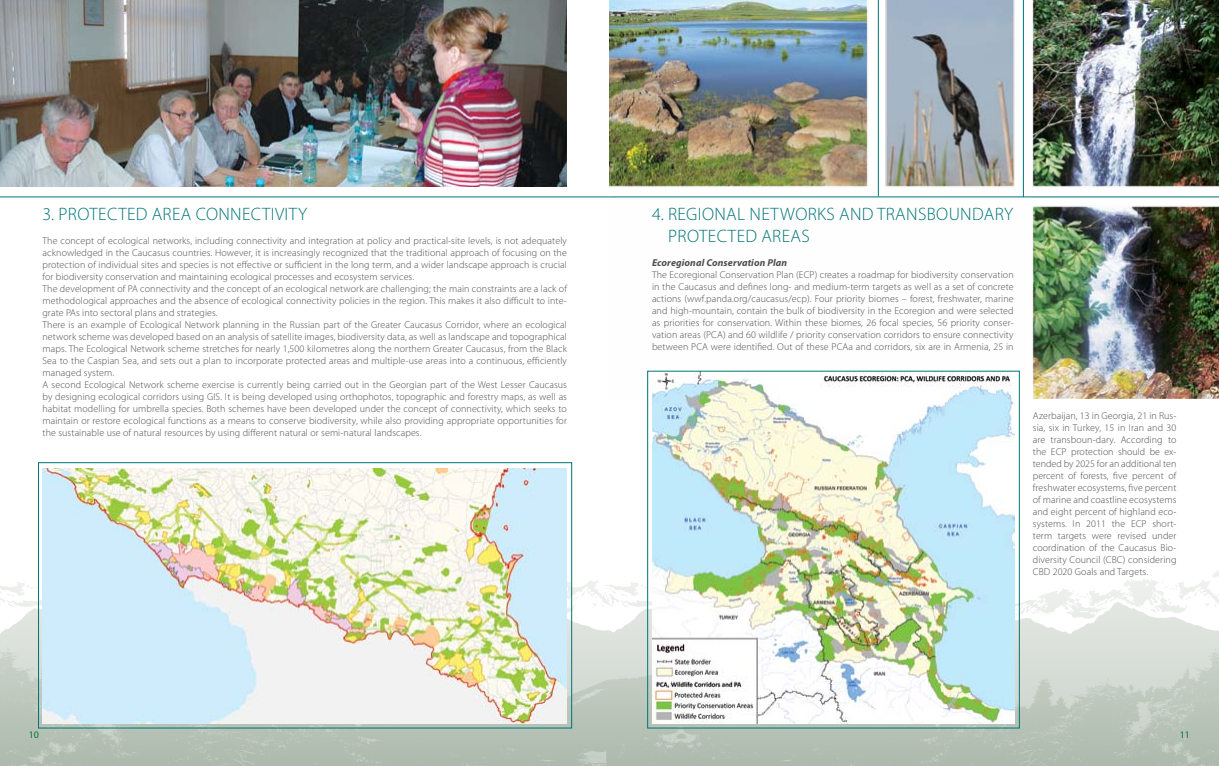
<style>
.page{position:relative;width:1219px;height:766px;background:#fff}
.page>*{position:absolute;margin:0;border:0;box-sizing:border-box;transform-origin:0 0}
.t1{font:300 18px/21.6px "Myriad Pro";letter-spacing:.02em;color:#007476}
.t2{font:300 10px/12px "Myriad Pro";letter-spacing:.01em;color:#4d4d4f;text-align:justify}
.t3{font:italic 700 10px "Myriad Pro";letter-spacing:.01em;color:#4d4d4f}
.t4{font:10px "Myriad Pro";color:#007931}
</style>
<div class="page">
<img style="left:610px;top:0;width:609px;height:398px">
<svg style="left:0;top:630px;width:1219px;height:135px;background:#bcc7bc"></svg>
<svg style="left:0;top:569px;width:1219px;height:61px"></svg>
<img style="left:0;top:0;width:567px;height:186px">
<img style="left:43px;top:468px;width:524px;height:255px">
<hr style="left:609px;top:197px;width:610px;height:1px;background:#007476">
<hr style="left:1023px;top:0;width:1px;height:197px;background:#007476">
<div style="left:38px;top:462px;width:534px;height:266px;border:1px solid #007476"></div>
<img style="left:647px;top:371px;width:373px;height:357px">
<hr style="left:0;top:197px;width:609px;height:1px;background:#007476">
<hr style="left:878px;top:0;width:1px;height:196px;background:#007476">
<h1 class="t1" style="left:43px;top:203px;width:266px">3. PROTECTED AREA CONNECTIVITY</h1>
<p class="t2" style="left:43px;top:234px;width:526px;text-align:left">The concept of ecological networks, including connectivity and integration at policy and practical-site levels, is not adequately acknowledged in the Caucasus countries. However, it is increasingly recognized that the traditional approach of focusing on the protection of individual sites and species is not effective or sufficient in the long term, and a wider landscape approach is crucial for biodiversity conservation and maintaining ecological processes and ecosystem services.<br>The development of PA connectivity and the concept of an ecological network are challenging; the main constraints are a lack of methodological approaches and the absence of ecological connectivity policies in the region. This makes it also difficult to inte&shy;grate PAs into sectoral plans and strategies.<br>There is an example of Ecological Network planning in the Russian part of the Greater Caucasus Corridor, where an ecological network scheme was developed based on an analysis of satellite images, biodiversity data, as well as landscape and topographical maps. The Ecological Network scheme stretches for nearly 1,500 kilometres along the northern Greater Caucasus, from the Black Sea to the Caspian Sea, and sets out a plan to incorporate protected areas and multiple-use areas into a continuous, efficiently managed system.<br>A second Ecological Network scheme exercise is currently being carried out in the Georgian part of the West Lesser Caucasus by designing ecological corridors using GIS. It is being developed using orthophotos, topographic and forestry maps, as well as habitat modelling for umbrella species. Both schemes have been developed under the concept of connectivity, which seeks to maintain or restore ecological functions as a means to conserve biodiversity, while also providing appropriate opportunities for the sustainable use of natural resources by using different natural or semi-natural landscapes.</p>
<h1 class="t1" style="left:668px;top:203px;width:346px;text-indent:-16px">4. REGIONAL NETWORKS AND TRANSBOUNDARY<br>PROTECTED AREAS</h1>
<p class="t3" style="left:652px;top:255px;width:137px">Ecoregional Conservation Plan</p>
<p class="t2" style="left:652px;top:268px;width:363px">The Ecoregional Conservation Plan (ECP) creates a roadmap for biodiversity conservation in the Caucasus and defines long- and medium-term targets as well as a set of concrete actions (wwf.panda.org/caucasus/ecp). Four priority biomes – forest, freshwater, marine and high-mountain, contain the bulk of biodiversity in the Ecoregion and were selected as priorities for conservation. Within these biomes, 26 focal species, 56 priority conser&shy;vation areas (PCA) and 60 wildlife / priority conservation corridors to ensure connectivity between PCA were identified. Out of these PCAa and corridors, six are in Armenia, 25 in</p>
<p class="t2" style="left:1033px;top:409px;width:145px">Azerbaijan, 13 in Georgia, 21 in Rus&shy;sia, six in Turkey, 15 in Iran and 30 are transboun-dary. According to the ECP protection should be ex&shy;tended by 2025 for an additional ten percent of forests, five percent of freshwater ecosystems, five percent of marine and coastline ecosystems and eight percent of highland eco&shy;systems. In 2011 the ECP short&shy;term targets were revised under coordination of the Caucasus Bio&shy;diversity Council (CBC) considering CBD 2020 Goals and Targets.</p>
<p class="t4" style="left:29px;top:728px;width:12px">10</p>
<p class="t4" style="left:1180px;top:728px;width:12px">11</p>
</div>
